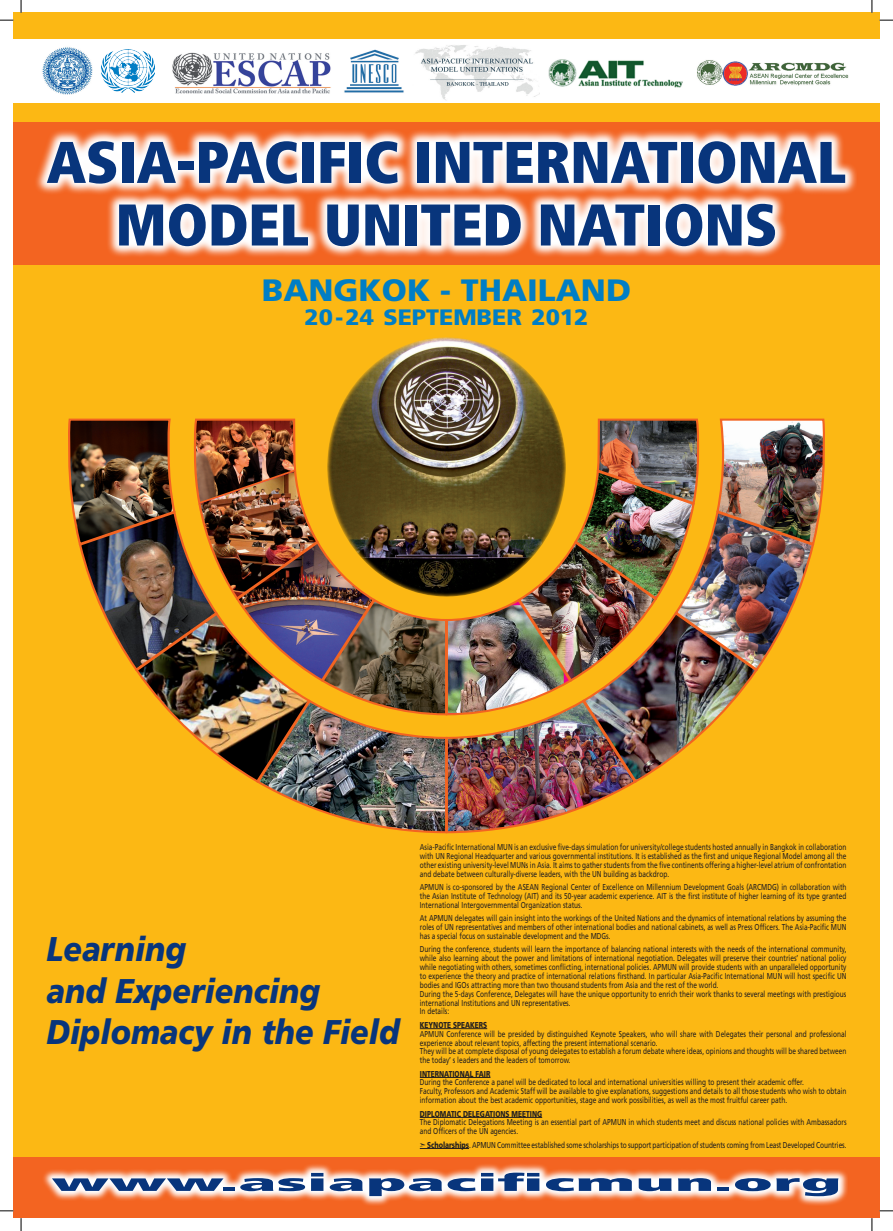
<style>
.page{position:relative;width:893px;height:1231px;background:#fff}
.page>*{position:absolute;margin:0;border:0;box-sizing:border-box;transform-origin:0 0}
.t1{font:900 condensed 58.6px "Frutiger";letter-spacing:-.005em;color:#08357c}
.t2{font:italic 900 34.2px "Frutiger";color:#08357c;scale:.89 1}
.t3{font:900 30.8px "Frutiger";color:#007ec5;scale:1.05 1}
.t4{font:900 condensed 24px "Frutiger";color:#08357c;scale:2.88 1}
.t5{font:900 22.2px "Frutiger";color:#007ec5;scale:1.05 1}
.List_Paragraph{font:8.6px/8.8px "Frutiger";color:#231f20;scale:.76 1}
.List_Paragraph-2{font:900 8.6px "Frutiger";color:#231f20;scale:.76 1}
.s1{font-weight:900}
</style>
<div class="page">
<div style="left:13px;top:13px;width:866px;height:1205px;background:#fcb814"></div>
<div style="left:13px;top:40px;width:866px;height:63px;background:#fff"></div>
<div style="left:13px;top:122px;width:866px;height:142px;background:#f36421"></div>
<div style="left:13px;top:1157px;width:866px;height:61px;background:#f36421"></div>
<svg style="left:36px;top:130px;width:821px;height:127px;background:#facdb8"></svg>
<svg style="left:43px;top:1164px;width:804px;height:41px"></svg>
<hr style="left:420px;top:1028px;width:67px;height:1px;background:#231f20">
<hr style="left:420px;top:1077px;width:70px;height:1px;background:#231f20">
<hr style="left:420px;top:1117px;width:122px;height:1px;background:#231f20">
<hr style="left:420px;top:1148px;width:49px;height:1px;background:#231f20">
<img style="left:68px;top:418px;width:757px;height:416px">
<img style="left:327px;top:337px;width:239px;height:259px">
<img style="left:415px;top:45px;width:124px;height:55px">
<img style="left:697px;top:60px;width:152px;height:26px">
<img style="left:102px;top:50px;width:53px;height:43px">
<img style="left:548px;top:59px;width:135px;height:29px">
<img style="left:42px;top:47px;width:51px;height:48px">
<img style="left:344px;top:49px;width:60px;height:44px">
<img style="left:172px;top:52px;width:159px;height:42px">
<svg style="left:0;top:20px;width:13px;height:1px"></svg>
<svg style="left:879px;top:20px;width:14px;height:1px"></svg>
<svg style="left:0;top:1210px;width:13px;height:1px"></svg>
<svg style="left:879px;top:1210px;width:14px;height:1px"></svg>
<svg style="left:21px;top:0;width:1px;height:13px"></svg>
<svg style="left:21px;top:1218px;width:1px;height:12px"></svg>
<svg style="left:871px;top:0;width:1px;height:13px"></svg>
<svg style="left:871px;top:1218px;width:1px;height:12px"></svg>
<p class="t1" style="left:47px;top:127px;width:801px">ASIA-PACIFIC INTERNATIONAL</p>
<p class="t1" style="left:115px;top:189px;width:664px">MODEL UNITED NATIONS</p>
<p class="t3" style="left:262px;top:271px;width:353px">BANGKOK - THAILAND</p>
<p class="t5" style="left:304px;top:304px;width:272px">20-24 SEPTEMBER 2012</p>
<p class="t2" style="left:46px;top:929px;width:158px">Learning</p>
<p class="t2" style="left:46px;top:970px;width:309px">and Experiencing</p>
<p class="t2" style="left:46px;top:1011px;width:398px">Diplomacy in the Field</p>
<p class="List_Paragraph" style="left:420px;top:843px;width:563px;text-align:justify">Asia-Pacific International MUN is an exclusive five-days simulation for university/college students hosted annually in Bangkok in collaboration with UN Regional Headquarter and various governmental institutions. It is established as the first and unique Regional Model among all the other existing university-level MUNs in Asia. It aims to gather students from the five continents offering a higher-level atrium of confrontation and debate between culturally-diverse leaders, with the UN building as backdrop.</p>
<p class="List_Paragraph" style="left:420px;top:882px;width:563px;text-align:justify">APMUN is co-sponsored by the ASEAN Regional Center of Excellence on Millennium Development Goals (ARCMDG) in collaboration with the Asian Institute of Technology (AIT) and its 50-year academic experience. AIT is the first institute of higher learning of its type granted International Intergovernmental Organization status.</p>
<p class="List_Paragraph" style="left:420px;top:914px;width:563px;text-align:justify">At APMUN delegates will gain insight into the workings of the United Nations and the dynamics of international relations by assuming the roles of UN representatives and members of other international bodies and national cabinets, as well as Press Officers. The Asia-Pacific MUN has a special focus on sustainable development and the MDGs.</p>
<p class="List_Paragraph" style="left:420px;top:945px;width:563px;text-align:justify">During the conference, students will learn the importance of balancing national interests with the needs of the international community, while also learning about the power and limitations of international negotiation. Delegates will preserve their countries’ national policy while negotiating with others, sometimes conflicting, international policies. APMUN will provide students with an unparalleled opportunity to experience the theory and practice of international relations firsthand. In particular Asia-Pacific International MUN will host specific UN bodies and IGOs attracting more than two thousand students from Asia and the rest of the world.</p>
<p class="List_Paragraph" style="left:420px;top:989px;width:563px">During the 5-days Conference, Delegates will have the unique opportunity to enrich their work thanks to several meetings with prestigious international Institutions and UN representatives.</p>
<p class="List_Paragraph" style="left:420px;top:1007px;width:40px">In details:</p>
<p class="List_Paragraph-2" style="left:420px;top:1019px;width:90px">KEYNOTE SPEAKERS</p>
<p class="List_Paragraph" style="left:420px;top:1029px;width:563px">APMUN Conference will be presided by distinguished Keynote Speakers, who will share with Delegates their personal and professional experience about relevant topics, affecting the present international scenario.</p>
<p class="List_Paragraph" style="left:420px;top:1046px;width:563px">They will be at complete disposal of young delegates to establish a forum debate where ideas, opinions and thoughts will be shared between the today’ s leaders and the leaders of tomorrow.</p>
<p class="List_Paragraph-2" style="left:420px;top:1068px;width:94px">INTERNATIONAL FAIR</p>
<p class="List_Paragraph" style="left:420px;top:1078px;width:507px">During the Conference a panel will be dedicated to local and international universities willing to present their academic offer.</p>
<p class="List_Paragraph" style="left:420px;top:1086px;width:563px">Faculty, Professors and Academic Staff will be available to give explanations, suggestions and details to all those students who wish to obtain information about the best academic opportunities, stage and work possibilities, as well as the most fruitful career path.</p>
<p class="List_Paragraph-2" style="left:420px;top:1108px;width:162px">DIPLOMATIC DELEGATIONS MEETING</p>
<p class="List_Paragraph" style="left:420px;top:1117px;width:563px">The Diplomatic Delegations Meeting is an essential part of APMUN in which students meet and discuss national policies with Ambassadors and Officers of the UN agencies.</p>
<p class="List_Paragraph" style="left:420px;top:1140px;width:563px">➣ <span class="s1">Scholarships</span>. APMUN Committee established some scholarships to support participation of students coming from Least Developed Countries.</p>
<p class="t4" style="left:51px;top:1167px;width:276px">www.asiapacificmun.org</p>
</div>
